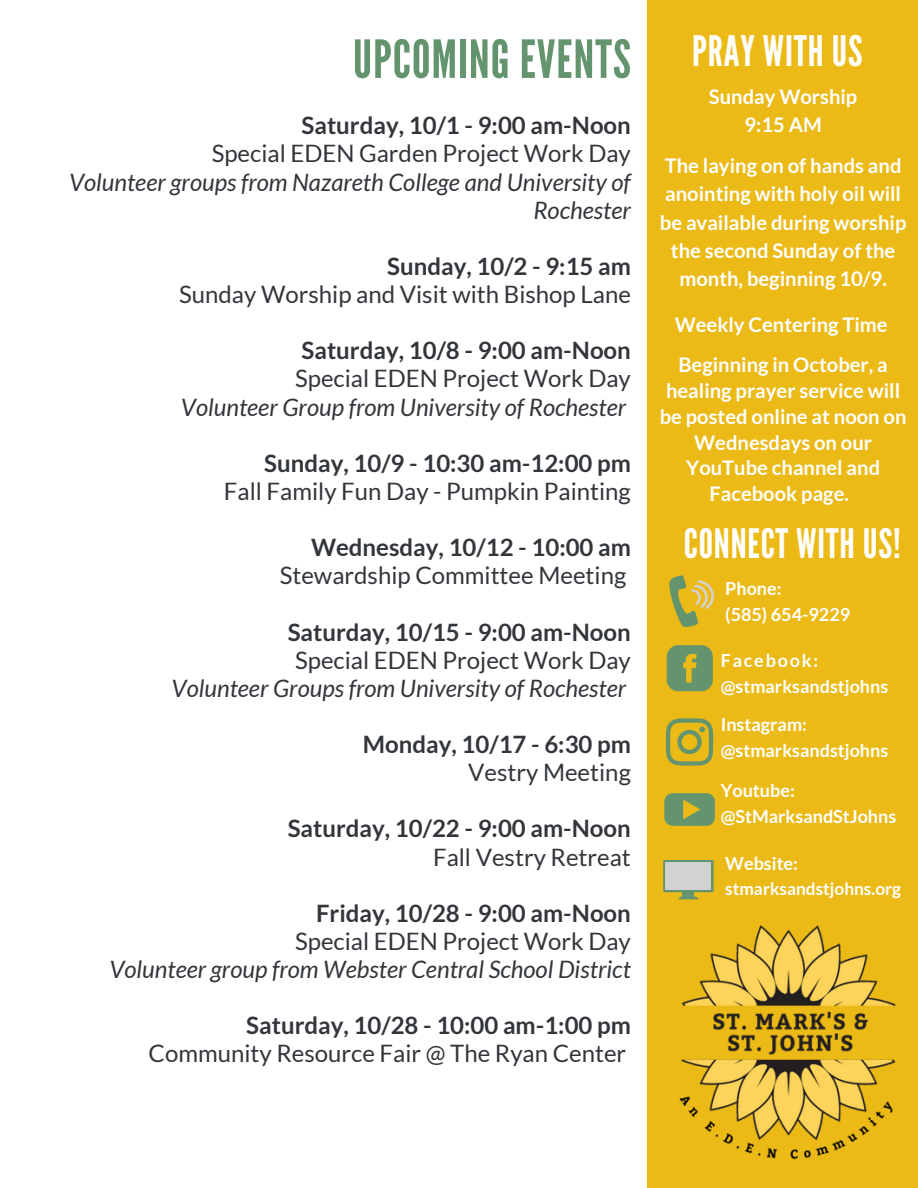
<style>
.page{position:relative;width:918px;height:1188px;background:#fff}
.page>*{position:absolute;margin:0;border:0;box-sizing:border-box;transform-origin:0 0}
.t1{font:52.5px "League Gothic";letter-spacing:.02em;color:#64946e}
.t2{font:42px "League Gothic";letter-spacing:.02em;color:#fff}
.t3{font:40.5px "League Gothic";letter-spacing:.02em;color:#fff}
.t4{font:24px "Lato";color:#32363b}
.t5{font:700 24px "Lato";color:#32363b}
.t6{font:italic 24px/28.2px "Lato";color:#32363b;text-align:right}
.t7{font:700 20.25px/28.2px "Lato";color:#fff;text-align:center}
.t8{font:700 18px/26px "Lato";color:#fff}
.t9{font:700 17.25px "Lato";color:#fff}
</style>
<div class="page">
<div style="left:648px;top:0;width:270px;height:1188px;background:#ebba17"></div>
<svg style="left:669px;top:575px;width:45px;height:52px"></svg>
<svg style="left:664px;top:793px;width:51px;height:33px;background:#799960"></svg>
<div style="left:663px;top:860px;width:51px;height:32px;background:#64946e;border-radius:2px"></div>
<div style="left:666px;top:862px;width:45px;height:28px;background:#d3d2d2"></div>
<img style="left:647px;top:873px;width:249px;height:315px">
<svg style="left:667px;top:645px;width:46px;height:46px;background:#799a5f"></svg>
<svg style="left:666px;top:718px;width:47px;height:48px"></svg>
<h1 class="t1" style="left:353px;top:29px;width:280px">UPCOMING EVENTS</h1>
<p class="t5" style="left:302px;top:111px;width:331px">Saturday, 10/1 - 9:00 am-Noon</p>
<p class="t4" style="left:212px;top:139px;width:421px">Special EDEN Garden Project Work Day</p>
<p class="t6" style="left:69px;top:167px;width:563px">Volunteer groups from Nazareth College and University of<br>Rochester</p>
<p class="t5" style="left:387px;top:251px;width:245px">Sunday, 10/2 - 9:15 am</p>
<p class="t4" style="left:179px;top:279px;width:453px">Sunday Worship and Visit with Bishop Lane</p>
<p class="t5" style="left:302px;top:336px;width:331px">Saturday, 10/8 - 9:00 am-Noon</p>
<p class="t4" style="left:295px;top:364px;width:337px">Special EDEN Project Work Day</p>
<p class="t6" style="left:181px;top:392px;width:447px">Volunteer Group from University of Rochester</p>
<p class="t5" style="left:264px;top:448px;width:368px">Sunday, 10/9 - 10:30 am-12:00 pm</p>
<p class="t4" style="left:224px;top:476px;width:408px">Fall Family Fun Day - Pumpkin Painting</p>
<p class="t5" style="left:311px;top:533px;width:321px">Wednesday, 10/12 - 10:00 am</p>
<p class="t4" style="left:280px;top:561px;width:348px">Stewardship Committee Meeting</p>
<p class="t5" style="left:288px;top:617px;width:345px">Saturday, 10/15 - 9:00 am-Noon</p>
<p class="t4" style="left:295px;top:645px;width:337px">Special EDEN Project Work Day</p>
<p class="t6" style="left:172px;top:673px;width:456px">Volunteer Groups from University of Rochester</p>
<p class="t5" style="left:363px;top:729px;width:270px">Monday, 10/17 - 6:30 pm</p>
<p class="t4" style="left:468px;top:758px;width:164px">Vestry Meeting</p>
<p class="t5" style="left:288px;top:814px;width:345px">Saturday, 10/22 - 9:00 am-Noon</p>
<p class="t4" style="left:433px;top:842px;width:199px">Fall Vestry Retreat</p>
<p class="t5" style="left:316px;top:898px;width:316px">Friday, 10/28 - 9:00 am-Noon</p>
<p class="t4" style="left:295px;top:926px;width:337px">Special EDEN Project Work Day</p>
<p class="t6" style="left:109px;top:955px;width:523px">Volunteer group from Webster Central School District</p>
<p class="t5" style="left:246px;top:1011px;width:386px">Saturday, 10/28 - 10:00 am-1:00 pm</p>
<p class="t4" style="left:149px;top:1039px;width:479px">Community Resource Fair @ The Ryan Center</p>
<h2 class="t2" style="left:692px;top:27px;width:172px">PRAY WITH US</h2>
<p class="t7" style="left:709px;top:82px;width:150px">Sunday Worship<br>9:15 AM</p>
<p class="t7" style="left:660px;top:151px;width:248px">The laying on of hands and anointing with holy oil will be available during worship the second Sunday of the month, beginning 10/9.</p>
<p class="t7" style="left:675px;top:304px;width:215px;line-height:40.3px;text-align:left">Weekly Centering Time<br>Beginning in October, a</p>
<p class="t7" style="left:660px;top:377px;width:248px;line-height:25.8px">healing prayer service will be posted online at noon on<br>Wednesdays on our<br>YouTube channel and<br>Facebook page.</p>
<h3 class="t3" style="left:684px;top:520px;width:218px">CONNECT WITH US!</h3>
<p class="t8" style="left:725px;top:575px;width:127px">Phone:<br>(585) 654-9229</p>
<p class="t8" style="left:721px;top:647px;width:169px">Facebook: @stmarksandstjohns</p>
<p class="t8" style="left:721px;top:712px;width:169px">Instagram: @stmarksandstjohns</p>
<p class="t8" style="left:721px;top:777px;width:177px">Youtube: @StMarksandStJohns</p>
<p class="t8" style="left:725px;top:850px;width:74px">Website:</p>
<p class="t9" style="left:725px;top:878px;width:177px">stmarksandstjohns.org</p>
</div>
